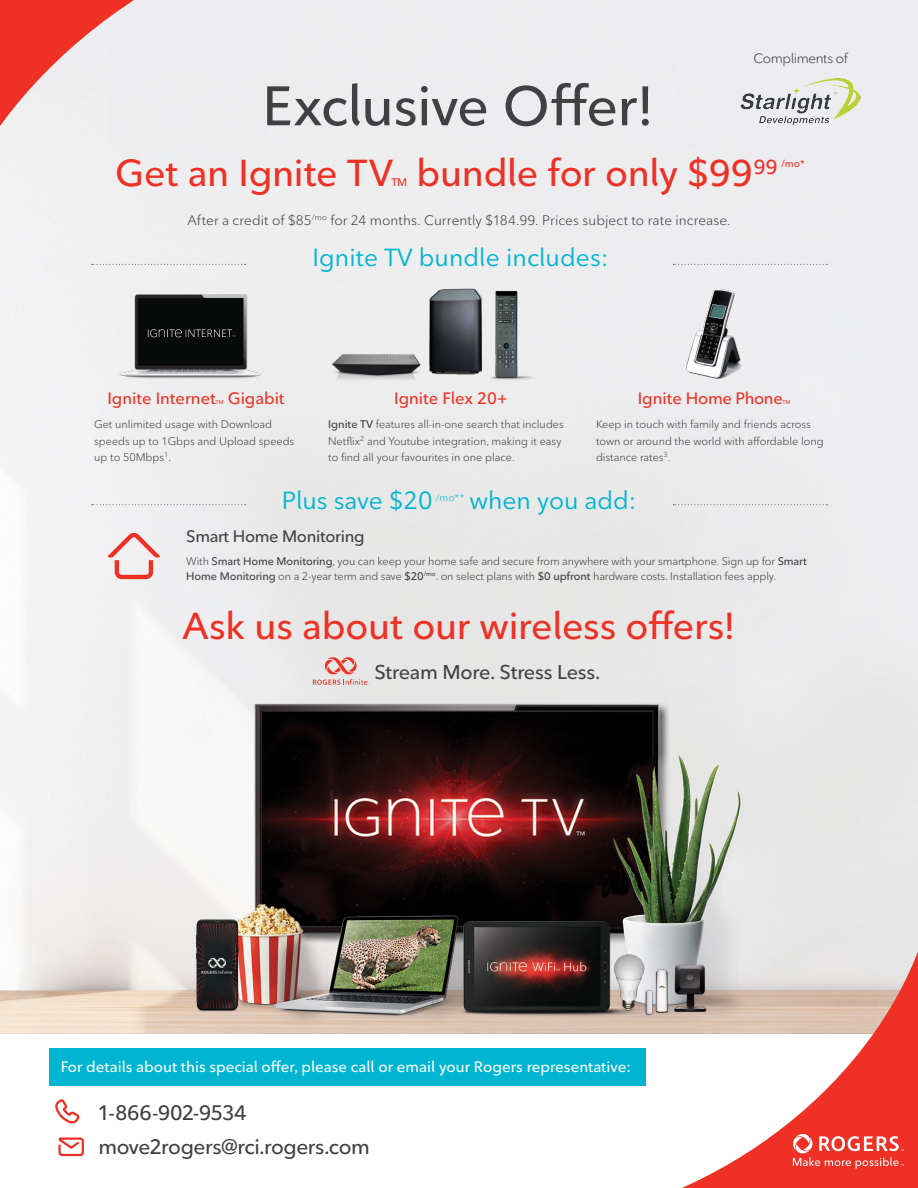
<style>
.page{position:relative;width:918px;height:1188px;background:#fff}
.page>*{position:absolute;margin:0;border:0;box-sizing:border-box;transform-origin:0 0}
.t1{font:600 54.9px "Ted Next";letter-spacing:-.01em;color:#414042}
.t2{font:600 37.2px "Ted Next";letter-spacing:-.005em;color:#ee3124}
.t3{font:500 24.45px "Ted Next";letter-spacing:.005em;color:#00b5d1}
.t4{font:600 20.7px "Ted Next";letter-spacing:-.025em;color:#414042}
.t5{font:600 19.65px "Ted Next";letter-spacing:-.01em;color:#414042}
.t6{font:600 16.35px "Ted Next";color:#ee3124}
.t7{font:600 16.35px "Ted Next";letter-spacing:-.02em;color:#414042}
.t8{font:600 16.35px "Ted Next";letter-spacing:-.02em;color:#ee3124}
.t9{font:600 15px "Ted Next";color:#fff}
.t10{font:13.65px "Ted Next";letter-spacing:.01em;color:#414042}
.t11{font:13.5px "Ted Next";letter-spacing:-.025em;color:#3e3e3f}
.t12{font:10.95px/16.4px "Ted Next";color:#414042}
.t13{font:600 10.95px "Ted Next";color:#ee3124}
.t14{font:9.9px "Ted Next";color:#00b5d1}
.t15{font:600 5.4px "Ted Next";color:#ee3124}
.s1{font-size:12.3px}
.s2{font-weight:600}
</style>
<div class="page">
<img style="left:0;top:0;width:918px;height:1033px">
<img style="left:320px;top:338px;width:116px;height:53px">
<img style="left:420px;top:283px;width:74px;height:96px">
<svg style="left:55px;top:1099px;width:25px;height:24px"></svg>
<div style="left:49px;top:1048px;width:597px;height:38px;background:#00b5d1"></div>
<img style="left:481px;top:288px;width:60px;height:96px">
<img style="left:686px;top:289px;width:56px;height:90px">
<svg style="left:673px;top:504px;width:154px;height:1px"></svg>
<svg style="left:673px;top:264px;width:154px;height:1px"></svg>
<svg style="left:92px;top:504px;width:154px;height:1px"></svg>
<svg style="left:92px;top:264px;width:154px;height:1px"></svg>
<svg style="left:58px;top:1137px;width:26px;height:20px"></svg>
<img style="left:183px;top:920px;width:68px;height:99px">
<svg style="left:313px;top:657px;width:56px;height:28px;background:#e8bfbc"></svg>
<img style="left:119px;top:295px;width:145px;height:84px">
<img style="left:613px;top:952px;width:32px;height:73px">
<img style="left:641px;top:963px;width:25px;height:61px">
<svg style="left:0;top:0;width:267px;height:195px;fill:#ededef"></svg>
<svg style="left:666px;top:835px;width:252px;height:353px"></svg>
<svg style="left:793px;top:1134px;width:111px;height:35px;background:#f16158"></svg>
<img style="left:740px;top:77px;width:122px;height:49px">
<div style="left:107px;top:532px;width:53px;height:47px;background:#f0f0f1"></div>
<h1 class="t1" style="left:262px;top:73px;width:393px">Exclusive Offer!</h1>
<p class="t11" style="left:753px;top:50px;width:96px">Compliments of</p>
<h2 class="t2" style="left:115px;top:150px;width:279px">Get an Ignite TV</h2>
<p class="t13" style="left:391px;top:175px;width:18px">TM</p>
<h2 class="t2" style="left:417px;top:150px;width:390px">bundle for only $99<sup>99</sup> <sup>/mo*</sup></h2>
<p class="t10" style="left:187px;top:212px;width:545px">After a credit of $85<sup>/mo</sup> for 24 months. Currently $184.99. Prices subject to rate increase.</p>
<h3 class="t3" style="left:313px;top:243px;width:297px">Ignite TV bundle includes:</h3>
<h3 class="t6" style="left:107px;top:388px;width:110px">Ignite Internet</h3>
<p class="t15" style="left:216px;top:399px;width:10px">TM</p>
<h3 class="t6" style="left:228px;top:388px;width:58px">Gigabit</h3>
<p class="t12" style="left:94px;top:416px;width:202px">Get unlimited usage with Download speeds up to 1Gbps and Upload speeds up to 50Mbps<sup>1</sup><span class="s1">.</span></p>
<h3 class="t6" style="left:394px;top:388px;width:115px">Ignite Flex 20+</h3>
<h3 class="t8" style="left:638px;top:388px;width:147px">Ignite Home Phone</h3>
<p class="t15" style="left:782px;top:399px;width:10px">TM</p>
<p class="t12" style="left:328px;top:416px;width:237px"><span class="s2">Ignite TV</span> features all-in-one search that includes<br>Netflix<sup>2</sup> and Youtube integration, making it easy to find all your favourites in one place.</p>
<p class="t12" style="left:596px;top:416px;width:229px">Keep in touch with family and friends across town or around the world with affordable long distance rates<sup>3</sup>.</p>
<h3 class="t3" style="left:282px;top:486px;width:152px">Plus save $20</h3>
<h3 class="t3" style="left:469px;top:486px;width:168px">when you add:</h3>
<p class="t14" style="left:436px;top:491px;width:30px">/mo**</p>
<h3 class="t7" style="left:186px;top:526px;width:180px">Smart Home Monitoring</h3>
<p class="t12" style="left:186px;top:554px;width:622px;line-height:15px">With <span class="s2">Smart Home Monitoring</span>, you can keep your home safe and secure from anywhere with your smartphone. Sign up for <span class="s2">Smart<br>Home Monitoring</span> on a 2-year term and save <span class="s2">$20</span><sup>/mo</sup>. on select plans with <span class="s2">$0 upfront</span> hardware costs. Installation fees apply.</p>
<h2 class="t2" style="left:182px;top:604px;width:555px">Ask us about our wireless offers!</h2>
<h3 class="t5" style="left:374px;top:660px;width:228px">Stream More. Stress Less.</h3>
<h3 class="t9" style="left:61px;top:1058px;width:572px">For details about this special offer, please call or email your Rogers representative:</h3>
<h3 class="t4" style="left:97px;top:1101px;width:151px">1-866-902-9534</h3>
<h3 class="t4" style="left:98px;top:1135px;width:273px">move2rogers@rci.rogers.com</h3>
</div>
